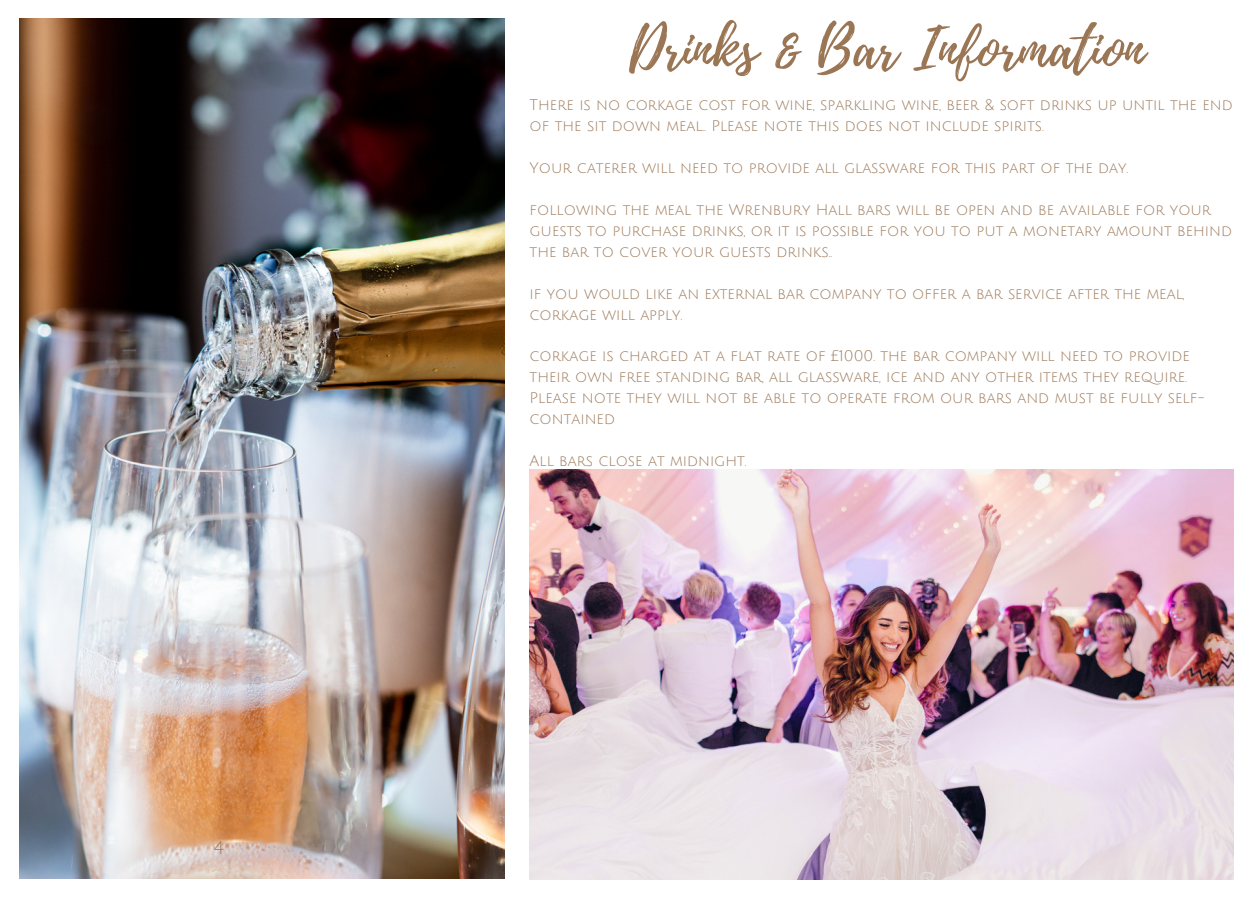
<style>
.page{position:relative;width:1259px;height:897px;background:#fff}
.page>*{position:absolute;margin:0;border:0;box-sizing:border-box;transform-origin:0 0}
.t1{font:56.85px "Playlist Script";color:#9a7655}
.t2{font:18px "Julius Sans One";color:#9a7655}
.t3{font:15px/20.9px "Julius Sans One";color:#9a7655}
</style>
<div class="page">
<img style="left:529px;top:469px;width:704px;height:410px">
<img style="left:20px;top:18px;width:484px;height:860px">
<p class="t2" style="left:214px;top:838px;width:11px">4</p>
<p class="t1" style="left:629px;top:8px;width:517px">Drinks &amp; Bar Information</p>
<p class="t3" style="left:529px;top:95px;width:704px">There is no corkage cost for wine, sparkling wine, beer &amp; soft drinks up until the end of the sit down meal. Please note this does not include spirits.</p>
<p class="t3" style="left:529px;top:158px;width:600px">Your caterer will need to provide all glassware for this part of the day.</p>
<p class="t3" style="left:529px;top:200px;width:704px">following the meal the Wrenbury Hall bars will be open and be available for your guests to purchase drinks, or it is possible for you to put a monetary amount behind the bar to cover your guests drinks.</p>
<p class="t3" style="left:529px;top:283px;width:656px">if you would like an external bar company to offer a bar service after the meal, corkage will apply.</p>
<p class="t3" style="left:529px;top:346px;width:676px">corkage is charged at a flat rate of £1000. the bar company will need to provide their own free standing bar, all glassware, ice and any other items they require.<br>Please note they will not be able to operate from our bars and must be fully self&shy;contained</p>
<p class="t3" style="left:529px;top:451px;width:218px">All bars close at midnight.</p>
</div>
